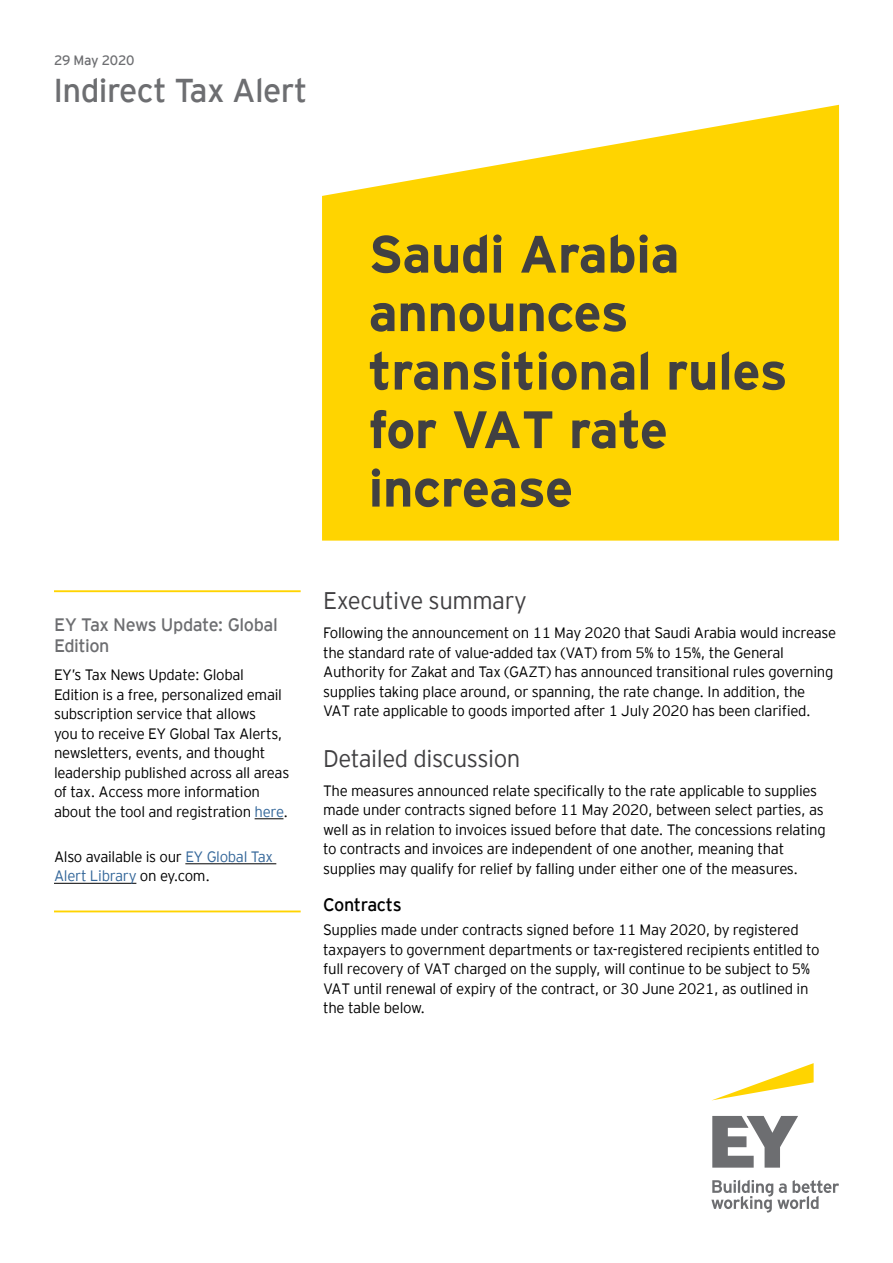
<style>
.page{position:relative;width:893px;height:1263px;background:#fff}
.page>*{position:absolute;margin:0;border:0;box-sizing:border-box;transform-origin:0 0}
.t1{font:700 52.5px/58.5px "EY Interstate";letter-spacing:-.01em;color:#414042}
.t2{font:33px "EY Interstate";letter-spacing:-.02em;color:#6d6e71}
.t3{font:300 24px "EY Interstate";letter-spacing:-.02em;color:#414042}
.t4{font:18px/21px "EY Interstate";letter-spacing:-.025em;color:#6d6e71}
.t5{font:18px "EY Interstate";letter-spacing:-.025em;color:#000}
.t6{font:300 15px/19.5px "EY Interstate";letter-spacing:-.02em;color:#000}
.t7{font:13.5px "EY Interstate";letter-spacing:-.02em;color:#6d6e71}
.s1{color:#369}
</style>
<div class="page">
<svg style="left:322px;top:105px;width:517px;height:436px;background:#ffd81a"></svg>
<hr style="left:54px;top:590px;width:247px;height:2px;background:#ffd400">
<svg style="left:255px;top:818px;width:28px;height:1px"></svg>
<hr style="left:185px;top:863px;width:91px;height:1px;background:#000">
<hr style="left:54px;top:883px;width:82px;height:1px;background:#000">
<hr style="left:54px;top:910px;width:247px;height:2px;background:#ffd400">
<svg style="left:713px;top:1063px;width:101px;height:37px"></svg>
<svg style="left:711px;top:1116px;width:128px;height:96px"></svg>
<p class="t7" style="left:54px;top:50px;width:82px">29 May 2020</p>
<h2 class="t2" style="left:53px;top:67px;width:256px">Indirect Tax Alert</h2>
<p class="t4" style="left:54px;top:613px;width:225px">EY Tax News Update: Global<br>Edition</p>
<p class="t6" style="left:54px;top:664px;width:237px">EY’s Tax News Update: Global Edition is a free, personalized email subscription service that allows<br>you to receive EY Global Tax Alerts, newsletters, events, and thought leadership published across all areas of tax. Access more information about the tool and registration <span class="s1">here</span>.</p>
<p class="t6" style="left:54px;top:846px;width:221px">Also available is our <span class="s1">EY Global Tax<br>Alert Library</span> on ey.com.</p>
<h1 class="t1" style="left:369px;top:221px;width:421px">Saudi Arabia announces transitional rules for VAT rate increase</h1>
<h3 class="t3" style="left:323px;top:584px;width:205px">Executive summary</h3>
<p class="t6" style="left:323px;top:622px;width:514px">Following the announcement on 11 May 2020 that Saudi Arabia would increase the standard rate of value-added tax (VAT) from 5% to 15%, the General Authority for Zakat and Tax (GAZT) has announced transitional rules governing supplies taking place around, or spanning, the rate change. In addition, the<br>VAT rate applicable to goods imported after 1 July 2020 has been clarified.</p>
<h3 class="t3" style="left:323px;top:741px;width:199px">Detailed discussion</h3>
<p class="t6" style="left:323px;top:779px;width:504px">The measures announced relate specifically to the rate applicable to supplies made under contracts signed before 11 May 2020, between select parties, as well as in relation to invoices issued before that date. The concessions relating to contracts and invoices are independent of one another, meaning that supplies may qualify for relief by falling under either one of the measures.</p>
<p class="t5" style="left:323px;top:892px;width:80px">Contracts</p>
<p class="t6" style="left:323px;top:919px;width:498px">Supplies made under contracts signed before 11 May 2020, by registered taxpayers to government departments or tax-registered recipients entitled to full recovery of VAT charged on the supply, will continue to be subject to 5% VAT until renewal of expiry of the contract, or 30 June 2021, as outlined in the table below.</p>
</div>
